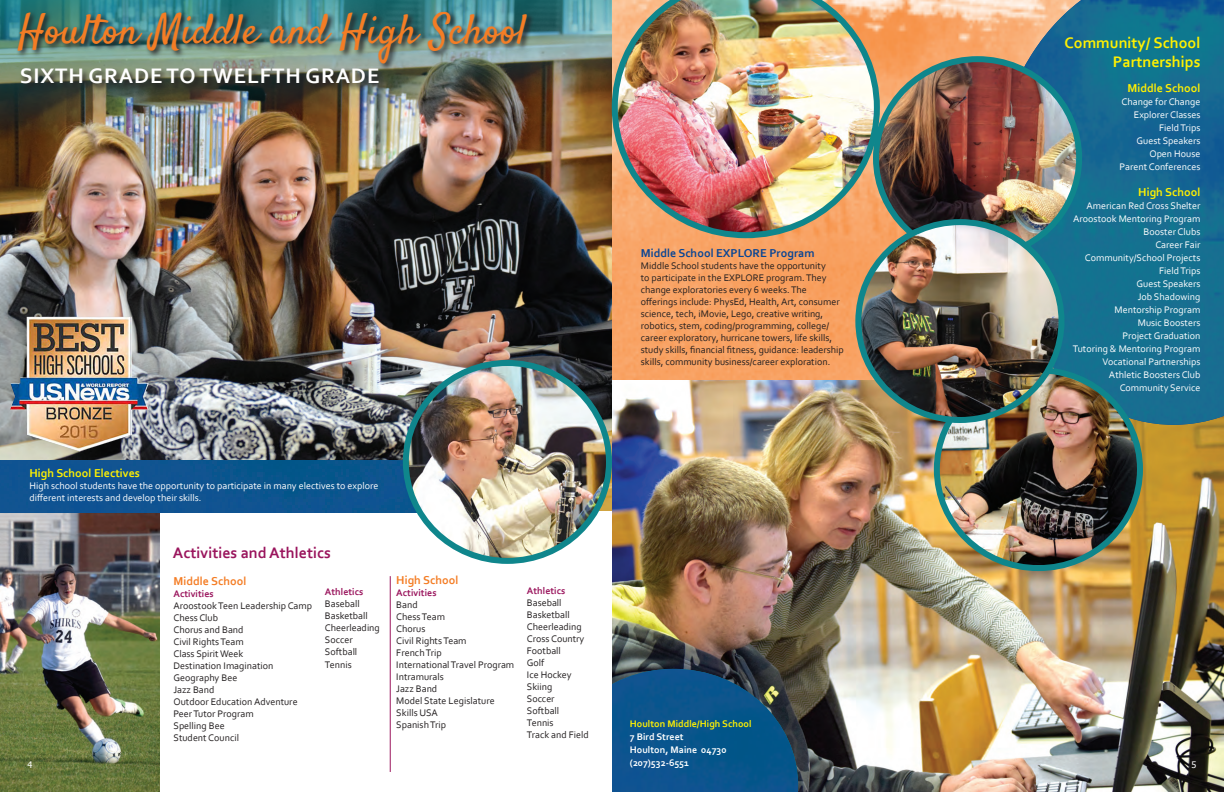
<style>
.page{position:relative;width:1224px;height:792px;background:#fff}
.page>*{position:absolute;margin:0;border:0;box-sizing:border-box;transform-origin:0 0}
.t1{font:42px "Satisfy";color:#f47d25}
.t2{font:700 22px "Corbel";letter-spacing:.04em;color:#fff}
.t3{font:700 16px/19.2px "Corbel";color:#fff101;text-align:right}
.t4{font:700 16px "Corbel";color:#9a155d}
.t5{font:700 12px "Corbel";color:#fff101}
.t6{font:700 12px "Corbel";color:#094594}
.t7{font:700 12px "Corbel";color:#f47d25}
.t8{font:10px/12px "Corbel";color:#231f20}
.t9{font:10px/12px "Corbel";color:#fff}
.t10{font:700 10px "Corbel";color:#9a155d}
.t11{font:700 10px/13px "Corbel";color:#fff101}
.t12{font:700 10px "Corbel";color:#fff}
.t13{font:9px "Tahoma";color:#fff}
.s1{color:#fff}
</style>
<div class="page">
<img style="left:0;top:152px;width:612px;height:359px">
<img style="left:0;top:0;width:612px;height:152px">
<img style="left:612px;top:0;width:380px;height:380px">
<img style="left:0;top:513px;width:160px;height:279px">
<img style="left:0;top:461px;width:406px;height:52px">
<img style="left:612px;top:0;width:268px;height:238px">
<img style="left:406px;top:363px;width:203px;height:198px">
<div style="left:403px;top:360px;width:209px;height:204px;border:6px solid #0f868c;border-radius:50%"></div>
<img style="left:612px;top:380px;width:612px;height:412px">
<img style="left:992px;top:0;width:232px;height:425px">
<img style="left:937px;top:370px;width:203px;height:195px">
<div style="left:934px;top:367px;width:209px;height:204px;border:6px solid #0f868c;border-radius:50%"></div>
<img style="left:876px;top:59px;width:203px;height:198px">
<div style="left:873px;top:56px;width:209px;height:204px;border:6px solid #0f868c;border-radius:50%"></div>
<img style="left:858px;top:222px;width:204px;height:198px">
<div style="left:855px;top:219px;width:210px;height:204px;border:6px solid #0f868c;border-radius:50%"></div>
<svg style="left:19px;top:72px;width:367px;height:20px;background:#41463a"></svg>
<img style="left:16px;top:10px;width:519px;height:62px">
<hr style="left:390px;top:576px;width:1px;height:196px;background:#9a155d">
<img style="left:10px;top:317px;width:139px;height:134px">
<img style="left:612px;top:669px;width:186px;height:123px">
<p class="t1" style="left:18px;top:3px;width:510px">Houlton Middle and High School</p>
<p class="t2" style="left:20px;top:62px;width:361px">SIXTH GRADE TO TWELFTH GRADE</p>
<p class="t5" style="left:30px;top:465px;width:112px">High School Electives</p>
<p class="t9" style="left:30px;top:479px;width:350px">High school students have the opportunity to participate in many electives to explore different interests and develop their skills.</p>
<p class="t6" style="left:641px;top:245px;width:175px">Middle School EXPLORE Program</p>
<p class="t8" style="left:641px;top:259px;width:205px">Middle School students have the opportunity<br>to participate in the EXPLORE program. They change exploratories every 6 weeks. The offerings include: PhysEd, Health, Art, consumer science, tech, iMovie, Lego, creative writing, robotics, stem, coding/programming, college/ career exploratory, hurricane towers, life skills, study skills, financial fitness, guidance: leadership skills, community business/career exploration.</p>
<p class="t3" style="left:1064px;top:33px;width:138px">Community/ School<br>Partnerships</p>
<p class="t5" style="left:1128px;top:81px;width:74px">Middle School</p>
<p class="t9" style="left:1122px;top:96px;width:80px">Change for Change</p>
<p class="t9" style="left:1134px;top:109px;width:68px">Explorer Classes</p>
<p class="t9" style="left:1159px;top:122px;width:43px">Field Trips</p>
<p class="t9" style="left:1137px;top:135px;width:65px">Guest Speakers</p>
<p class="t9" style="left:1149px;top:148px;width:53px">Open House</p>
<p class="t9" style="left:1120px;top:161px;width:82px">Parent Conferences</p>
<p class="t5" style="left:1138px;top:185px;width:64px">High School</p>
<p class="t9" style="left:1087px;top:200px;width:115px">American Red Cross Shelter</p>
<p class="t9" style="left:1073px;top:213px;width:129px">Aroostook Mentoring Program</p>
<p class="t9" style="left:1144px;top:226px;width:58px">Booster Clubs</p>
<p class="t9" style="left:1155px;top:239px;width:47px">Career Fair</p>
<p class="t9" style="left:1085px;top:252px;width:117px">Community/School Projects</p>
<p class="t9" style="left:1159px;top:265px;width:43px">Field Trips</p>
<p class="t9" style="left:1137px;top:278px;width:65px">Guest Speakers</p>
<p class="t9" style="left:1138px;top:291px;width:64px">Job Shadowing</p>
<p class="t9" style="left:1115px;top:304px;width:87px">Mentorship Program</p>
<p class="t9" style="left:1138px;top:317px;width:64px">Music Boosters</p>
<p class="t9" style="left:1122px;top:330px;width:79px">Project Graduation</p>
<p class="t9" style="left:1073px;top:343px;width:129px">Tutoring &amp; Mentoring Program</p>
<p class="t9" style="left:1102px;top:356px;width:99px">Vocational Partnerships</p>
<p class="t9" style="left:1109px;top:369px;width:93px">Athletic Boosters Club</p>
<p class="t9" style="left:1120px;top:382px;width:82px">Community Service</p>
<p class="t4" style="left:173px;top:543px;width:160px">Activities and Athletics</p>
<p class="t7" style="left:173px;top:573px;width:74px">Middle School</p>
<p class="t10" style="left:173px;top:587px;width:42px">Activities</p>
<p class="t8" style="left:173px;top:599px;width:140px">Aroostook Teen Leadership Camp</p>
<p class="t8" style="left:173px;top:611px;width:46px">Chess Club</p>
<p class="t8" style="left:173px;top:623px;width:72px">Chorus and Band</p>
<p class="t8" style="left:173px;top:635px;width:72px">Civil Rights Team</p>
<p class="t8" style="left:173px;top:647px;width:71px">Class Spirit Week</p>
<p class="t8" style="left:173px;top:659px;width:101px">Destination Imagination</p>
<p class="t8" style="left:173px;top:671px;width:65px">Geography Bee</p>
<p class="t8" style="left:173px;top:683px;width:42px">Jazz Band</p>
<p class="t8" style="left:173px;top:695px;width:126px">Outdoor Education Adventure</p>
<p class="t8" style="left:173px;top:707px;width:82px">Peer Tutor Program</p>
<p class="t8" style="left:173px;top:719px;width:53px">Spelling Bee</p>
<p class="t8" style="left:173px;top:731px;width:67px">Student Council</p>
<p class="t7" style="left:396px;top:572px;width:64px">High School</p>
<p class="t10" style="left:396px;top:586px;width:42px">Activities</p>
<p class="t8" style="left:396px;top:598px;width:23px">Band</p>
<p class="t8" style="left:396px;top:610px;width:50px">Chess Team</p>
<p class="t8" style="left:396px;top:622px;width:31px">Chorus</p>
<p class="t8" style="left:396px;top:634px;width:72px">Civil Rights Team</p>
<p class="t8" style="left:396px;top:646px;width:47px">French Trip</p>
<p class="t8" style="left:396px;top:658px;width:119px">International Travel Program</p>
<p class="t8" style="left:396px;top:670px;width:49px">Intramurals</p>
<p class="t8" style="left:396px;top:682px;width:42px">Jazz Band</p>
<p class="t8" style="left:396px;top:694px;width:100px">Model State Legislature</p>
<p class="t8" style="left:396px;top:706px;width:43px">Skills USA</p>
<p class="t8" style="left:396px;top:718px;width:51px">Spanish Trip</p>
<p class="t10" style="left:527px;top:585px;width:40px">Athletics</p>
<p class="t8" style="left:527px;top:597px;width:36px">Baseball</p>
<p class="t8" style="left:527px;top:609px;width:44px">Basketball</p>
<p class="t8" style="left:527px;top:621px;width:56px">Cheerleading</p>
<p class="t8" style="left:527px;top:633px;width:59px">Cross Country</p>
<p class="t8" style="left:527px;top:645px;width:36px">Football<br>Golf</p>
<p class="t8" style="left:527px;top:669px;width:46px">Ice Hockey</p>
<p class="t8" style="left:527px;top:681px;width:27px">Skiing</p>
<p class="t8" style="left:527px;top:693px;width:29px">Soccer</p>
<p class="t8" style="left:527px;top:705px;width:34px">Softball</p>
<p class="t8" style="left:527px;top:717px;width:28px">Tennis</p>
<p class="t8" style="left:527px;top:729px;width:63px">Track and Field</p>
<p class="t10" style="left:325px;top:586px;width:40px">Athletics</p>
<p class="t8" style="left:325px;top:598px;width:36px">Baseball</p>
<p class="t8" style="left:325px;top:610px;width:44px">Basketball</p>
<p class="t8" style="left:325px;top:622px;width:56px">Cheerleading</p>
<p class="t8" style="left:325px;top:634px;width:29px">Soccer</p>
<p class="t8" style="left:325px;top:646px;width:34px">Softball</p>
<p class="t8" style="left:325px;top:659px;width:28px">Tennis</p>
<p class="t11" style="left:630px;top:717px;width:123px">Houlton Middle/High School<br><span class="s1">7 Bird Street</span></p>
<p class="t12" style="left:630px;top:743px;width:98px">Houlton, Maine 04730</p>
<p class="t12" style="left:630px;top:756px;width:61px">(207)532-6551</p>
<p class="t13" style="left:27px;top:759px;width:6px">4</p>
<p class="t13" style="left:1192px;top:759px;width:6px">5</p>
</div>
